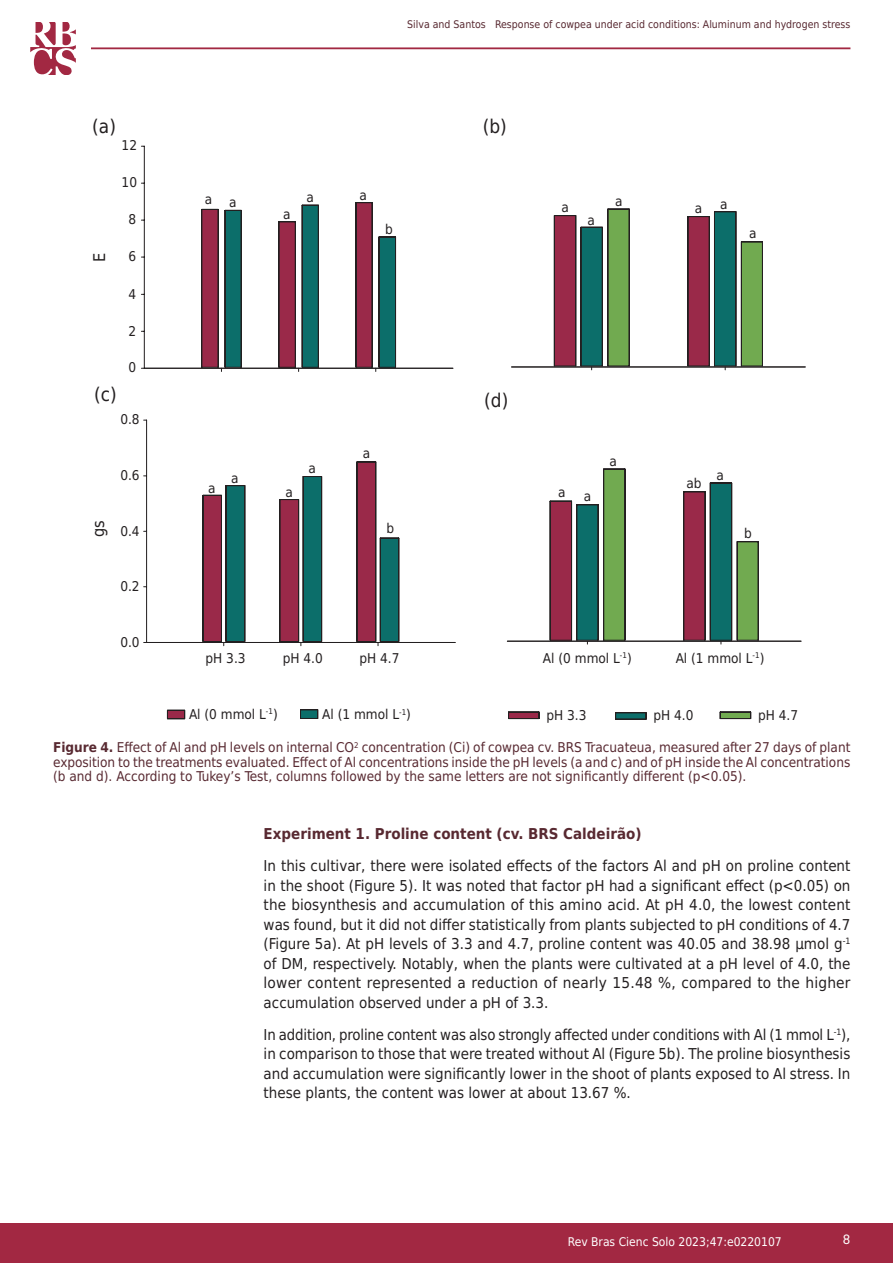
<style>
.page{position:relative;width:893px;height:1263px;background:#fff}
.page>*{position:absolute;margin:0;border:0;box-sizing:border-box;transform-origin:0 0}
.t1{font:18.9px "DejaVu Sans Condensed";color:#231f20}
.t2{font:16.2px "DejaVu Sans Condensed";color:#231f20}
.Texto__EN{font:15px/19.5px "DejaVu Sans Condensed";color:#231f20;text-align:justify}
.Subtítulo_2{font:700 15px "DejaVu Sans Condensed";color:#582931}
.Tabela_Figura_Título{font:13.5px/14.2px "DejaVu Sans Condensed";color:#582931;text-align:justify}
.t3{font:13.5px "DejaVu Sans Condensed";color:#231f20}
.t4{font:13.5px "Akkurat Pro";color:#fff}
.t5{font:12px "DejaVu Sans Condensed";color:#fff}
.t6{font:10.5px "DejaVu Sans Condensed";color:#582931}
.s1{font-weight:700}
</style>
<div class="page">
<div style="left:0;top:1223px;width:893px;height:40px;background:#a22842"></div>
<hr style="left:91px;top:47px;width:759px;height:2px;background:#a22842">
<svg style="left:30px;top:22px;width:46px;height:52px"></svg>
<svg style="left:553px;top:208px;width:77px;height:162px"></svg>
<svg style="left:687px;top:211px;width:76px;height:159px"></svg>
<hr style="left:512px;top:366px;width:293px;height:1px;background:#231f20">
<hr style="left:144px;top:146px;width:1px;height:222px;background:#231f20">
<svg style="left:201px;top:208px;width:41px;height:163px"></svg>
<svg style="left:278px;top:204px;width:41px;height:167px"></svg>
<svg style="left:355px;top:202px;width:42px;height:169px"></svg>
<hr style="left:144px;top:368px;width:309px;height:1px;background:#231f20">
<svg style="left:549px;top:468px;width:77px;height:176px"></svg>
<svg style="left:683px;top:482px;width:76px;height:162px"></svg>
<hr style="left:507px;top:641px;width:294px;height:1px;background:#231f20">
<div style="left:146px;top:420px;width:310px;height:223px;border:1px solid #fff"></div>
<hr style="left:146px;top:420px;width:1px;height:222px;background:#231f20">
<svg style="left:202px;top:485px;width:44px;height:161px"></svg>
<svg style="left:279px;top:476px;width:44px;height:170px"></svg>
<svg style="left:356px;top:461px;width:44px;height:185px"></svg>
<hr style="left:147px;top:642px;width:308px;height:1px;background:#231f20">
<svg style="left:166px;top:709px;width:20px;height:11px"></svg>
<svg style="left:300px;top:709px;width:19px;height:10px"></svg>
<svg style="left:508px;top:711px;width:32px;height:8px"></svg>
<svg style="left:615px;top:712px;width:32px;height:8px"></svg>
<svg style="left:719px;top:711px;width:33px;height:8px"></svg>
<p class="t1" style="left:92px;top:111px;width:25px">(a)</p>
<p class="t3" style="left:122px;top:135px;width:17px">12</p>
<p class="t2" style="left:86px;top:262px;width:11px;rotate:-90deg">E</p>
<p class="t3" style="left:122px;top:172px;width:17px">10</p>
<p class="t3" style="left:128px;top:209px;width:9px">8</p>
<p class="t3" style="left:128px;top:246px;width:9px">6</p>
<p class="t3" style="left:128px;top:283px;width:9px">4</p>
<p class="t3" style="left:128px;top:320px;width:9px">2</p>
<p class="t3" style="left:128px;top:357px;width:9px">0</p>
<p class="t1" style="left:94px;top:379px;width:24px">(c)</p>
<p class="t3" style="left:120px;top:409px;width:21px">0.8</p>
<p class="t3" style="left:120px;top:464px;width:21px">0.6</p>
<p class="t2" style="left:85px;top:537px;width:18px;rotate:-90deg">gs</p>
<p class="t3" style="left:120px;top:520px;width:21px">0.4</p>
<p class="t3" style="left:120px;top:575px;width:21px">0.2</p>
<p class="t3" style="left:120px;top:631px;width:21px">0.0</p>
<p class="t6" style="left:407px;top:16px;width:445px">Silva and Santos Response of cowpea under acid conditions: Aluminum and hydrogen stress</p>
<p class="t3" style="left:205px;top:188px;width:9px">a</p>
<p class="t3" style="left:229px;top:191px;width:9px">a</p>
<p class="t3" style="left:283px;top:203px;width:9px">a</p>
<p class="t3" style="left:306px;top:186px;width:9px">a</p>
<p class="t3" style="left:360px;top:184px;width:9px">a</p>
<p class="t3" style="left:385px;top:218px;width:9px">b</p>
<p class="t3" style="left:208px;top:477px;width:9px">a</p>
<p class="t3" style="left:231px;top:467px;width:9px">a</p>
<p class="t3" style="left:285px;top:481px;width:9px">a</p>
<p class="t3" style="left:309px;top:457px;width:9px">a</p>
<p class="t3" style="left:363px;top:442px;width:9px">a</p>
<p class="t3" style="left:386px;top:517px;width:9px">b</p>
<p class="t3" style="left:206px;top:647px;width:42px">pH 3.3</p>
<p class="t3" style="left:283px;top:647px;width:42px">pH 4.0</p>
<p class="t3" style="left:360px;top:647px;width:42px">pH 4.7</p>
<p class="t1" style="left:483px;top:111px;width:26px">(b)</p>
<p class="t3" style="left:561px;top:196px;width:9px">a</p>
<p class="t3" style="left:587px;top:209px;width:9px">a</p>
<p class="t3" style="left:615px;top:190px;width:9px">a</p>
<p class="t3" style="left:695px;top:197px;width:9px">a</p>
<p class="t3" style="left:720px;top:193px;width:9px">a</p>
<p class="t3" style="left:749px;top:222px;width:9px">a</p>
<p class="t1" style="left:484px;top:385px;width:26px">(d)</p>
<p class="t3" style="left:558px;top:481px;width:9px">a</p>
<p class="t3" style="left:584px;top:485px;width:9px">a</p>
<p class="t3" style="left:609px;top:451px;width:9px">a</p>
<p class="t3" style="left:686px;top:472px;width:17px">ab</p>
<p class="t3" style="left:716px;top:464px;width:9px">a</p>
<p class="t3" style="left:744px;top:522px;width:9px">b</p>
<p class="t3" style="left:543px;top:647px;width:90px">Al (0 mmol L<sup>-1</sup>)</p>
<p class="t3" style="left:676px;top:647px;width:90px">Al (1 mmol L<sup>-1</sup>)</p>
<p class="t3" style="left:189px;top:703px;width:90px">Al (0 mmol L<sup>-1</sup>)</p>
<p class="t3" style="left:322px;top:703px;width:90px">Al (1 mmol L<sup>-1</sup>)</p>
<p class="t3" style="left:546px;top:704px;width:42px">pH 3.3</p>
<p class="t3" style="left:653px;top:705px;width:42px">pH 4.0</p>
<p class="t3" style="left:758px;top:704px;width:42px">pH 4.7</p>
<p class="Tabela_Figura_Título" style="left:53px;top:740px;width:799px"><span class="s1">Figure 4.</span> Effect of Al and pH levels on internal CO<sup>2</sup> concentration (Ci) of cowpea cv. BRS Tracuateua, measured after 27 days of plant exposition to the treatments evaluated. Effect of Al concentrations inside the pH levels (a and c) and of pH inside the Al concentrations (b and d). According to Tukey’s Test, columns followed by the same letters are not significantly different (p&lt;0.05).</p>
<p class="Subtítulo_2" style="left:264px;top:821px;width:379px">Experiment 1. Proline content (cv. BRS Caldeirão)</p>
<p class="Texto__EN" style="left:264px;top:856px;width:588px">In this cultivar, there were isolated effects of the factors Al and pH on proline content in the shoot (Figure 5). It was noted that factor pH had a significant effect (p&lt;0.05) on the biosynthesis and accumulation of this amino acid. At pH 4.0, the lowest content was found, but it did not differ statistically from plants subjected to pH conditions of 4.7 (Figure 5a). At pH levels of 3.3 and 4.7, proline content was 40.05 and 38.98 µmol g<sup>-1 </sup>of DM, respectively. Notably, when the plants were cultivated at a pH level of 4.0, the lower content represented a reduction of nearly 15.48 %, compared to the higher accumulation observed under a pH of 3.3.</p>
<p class="Texto__EN" style="left:264px;top:1024px;width:588px">In addition, proline content was also strongly affected under conditions with Al (1 mmol L<sup>-1</sup>), in comparison to those that were treated without Al (Figure 5b). The proline biosynthesis and accumulation were significantly lower in the shoot of plants exposed to Al stress. In these plants, the content was lower at about 13.67 %.</p>
<p class="t5" style="left:568px;top:1231px;width:215px">Rev Bras Cienc Solo 2023;47:e0220107</p>
<p class="t4" style="left:843px;top:1231px;width:9px">8</p>
</div>
